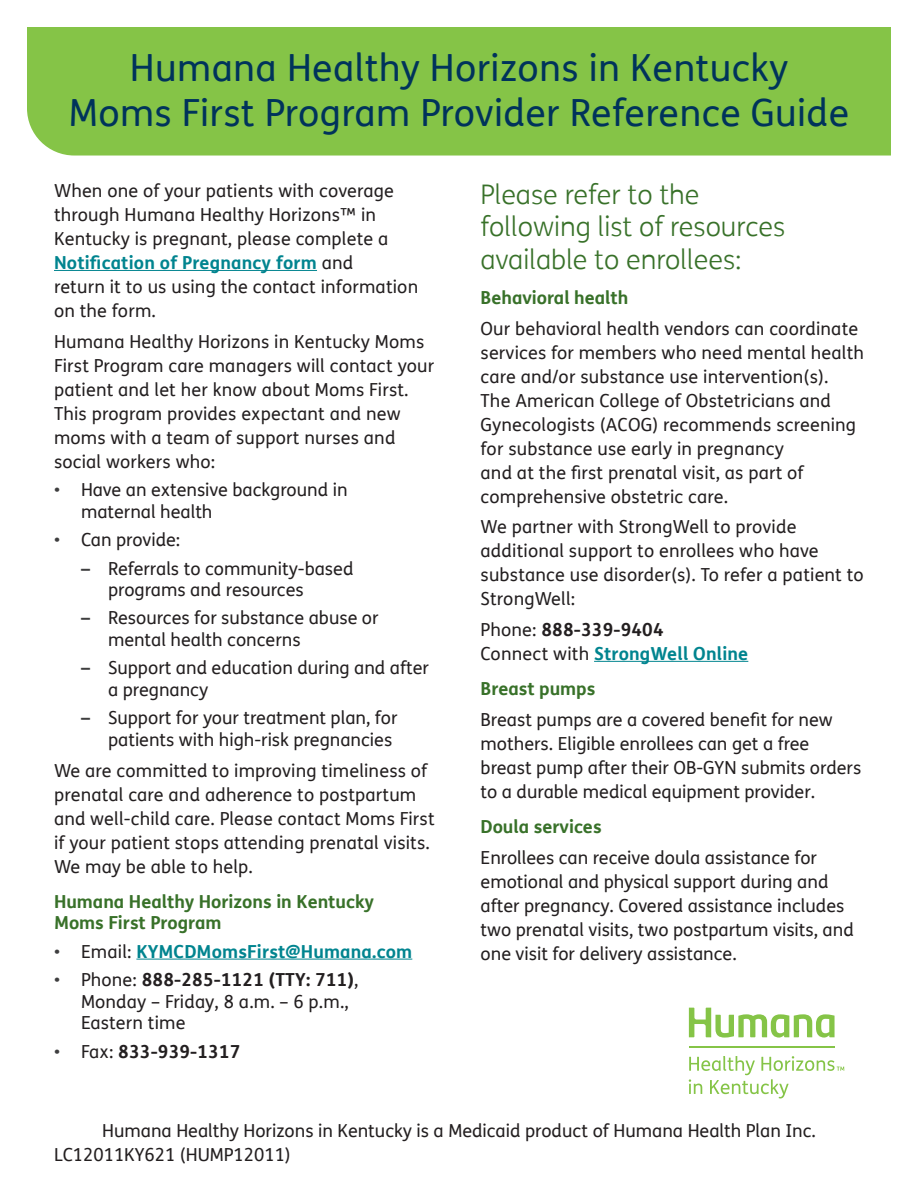
<style>
.page{position:relative;width:918px;height:1188px;background:#fff}
.page>*{position:absolute;margin:0;border:0;box-sizing:border-box;transform-origin:0 0}
.Headers{font:37.5px/45px "FS Humana";letter-spacing:.01em;color:#00335b;text-align:center}
.Subheader{font:300 27px/32.4px "FS Humana";color:#387129}
.P1{font:18px/24px "FS Humana";letter-spacing:.005em;color:#231f20}
.Subtittle{font:700 18px/21.6px "FS Humana";color:#387129}
.P1-2{font:700 18px "FS Humana";letter-spacing:.01em;color:#00848f}
.P1-3{font:700 18px "FS Humana";letter-spacing:.01em;color:#231f20}
.s1{font-weight:700;color:#00848f}
.s2{color:#3e3e3f}
.s3{font-weight:700;color:#3e3e3f}
.s4{font-weight:400;color:#3e3e3f}
.s5{font-weight:400;color:#231f20}
.s6{font-weight:700}
.s7{font-weight:400}
</style>
<div class="page">
<div style="left:27px;top:27px;width:864px;height:129px;background:#85c447"></div>
<hr style="left:54px;top:270px;width:263px;height:1px;background:#00848f">
<hr style="left:136px;top:959px;width:276px;height:1px;background:#00848f">
<hr style="left:594px;top:661px;width:154px;height:1px;background:#00848f">
<svg style="left:689px;top:1008px;width:146px;height:30px"></svg>
<hr style="left:689px;top:1047px;width:146px;height:1px;background:#85c447">
<svg style="left:689px;top:1056px;width:155px;height:42px"></svg>
<p class="Headers" style="left:69px;top:44px;width:782px">Humana Healthy Horizons in Kentucky<br>Moms First Program Provider Reference Guide</p>
<p class="P1" style="left:54px;top:178px;width:366px">When one of your patients with coverage through Humana Healthy Horizons™ in Kentucky is pregnant, please complete a <span class="s1">Notification of Pregnancy form</span> and<br>return it to us using the contact information on the form.</p>
<p class="P1" style="left:54px;top:329px;width:382px">Humana Healthy Horizons in Kentucky Moms First Program care managers will contact your patient and let her know about Moms First.<br>This program provides expectant and new moms with a team of support nurses and social workers who:</p>
<p class="P1" style="left:81px;top:479px;width:268px;line-height:21.6px;text-indent:-27px"><span class="s2">•</span> Have an extensive background in maternal health</p>
<p class="P1" style="left:54px;top:527px;width:128px"><span class="s2">•</span> Can provide:</p>
<p class="P1" style="left:108px;top:557px;width:247px;line-height:21.6px;text-indent:-27px"><span class="s3">–</span> Referrals to community-based programs and resources</p>
<p class="P1" style="left:108px;top:607px;width:272px;line-height:21.6px;text-indent:-27px"><span class="s3">–</span> Resources for substance abuse or mental health concerns</p>
<p class="P1" style="left:108px;top:657px;width:322px;line-height:21.6px;text-indent:-27px"><span class="s3">–</span> Support and education during and after a pregnancy</p>
<p class="P1" style="left:81px;top:707px;width:318px;line-height:21.6px;text-align:right"><span class="s3">–</span> Support for your treatment plan, for patients with high-risk pregnancies</p>
<p class="P1" style="left:54px;top:758px;width:382px">We are committed to improving timeliness of prenatal care and adherence to postpartum and well-child care. Please contact Moms First if your patient stops attending prenatal visits.<br>We may be able to help.</p>
<p class="Subtittle" style="left:54px;top:890px;width:322px">Humana Healthy Horizons in Kentucky<br>Moms First Program</p>
<p class="P1-2" style="left:54px;top:937px;width:360px"><span class="s4">•</span> <span class="s5">Email:</span> KYMCDMomsFirst@Humana.com</p>
<p class="P1" style="left:81px;top:969px;width:279px;line-height:21.6px;text-indent:-27px"><span class="s2">•</span> Phone: <span class="s6">888-285-1121 (TTY: 711)</span>,<br>Monday – Friday, 8 a.m. – 6 p.m.,<br>Eastern time</p>
<p class="P1-3" style="left:54px;top:1037px;width:188px"><span class="s4">•</span> <span class="s7">Fax:</span> 833-939-1317</p>
<p class="Subheader" style="left:481px;top:177px;width:306px">Please refer to the following list of resources available to enrollees:</p>
<p class="Subtittle" style="left:481px;top:286px;width:149px">Behavioral health</p>
<p class="P1" style="left:481px;top:316px;width:385px">Our behavioral health vendors can coordinate services for members who need mental health care and/or substance use intervention(s).<br>The American College of Obstetricians and Gynecologists (ACOG) recommends screening for substance use early in pregnancy<br>and at the first prenatal visit, as part of comprehensive obstetric care.</p>
<p class="P1" style="left:481px;top:515px;width:385px">We partner with StrongWell to provide additional support to enrollees who have substance use disorder(s). To refer a patient to StrongWell:</p>
<p class="P1-3" style="left:481px;top:616px;width:185px"><span class="s7">Phone:</span> 888-339-9404</p>
<p class="P1-2" style="left:481px;top:640px;width:269px"><span class="s5">Connect with</span> StrongWell Online</p>
<p class="Subtittle" style="left:481px;top:677px;width:116px">Breast pumps</p>
<p class="P1" style="left:481px;top:707px;width:382px">Breast pumps are a covered benefit for new mothers. Eligible enrollees can get a free breast pump after their OB-GYN submits orders to a durable medical equipment provider.</p>
<p class="Subtittle" style="left:481px;top:815px;width:123px">Doula services</p>
<p class="P1" style="left:481px;top:845px;width:375px">Enrollees can receive doula assistance for emotional and physical support during and after pregnancy. Covered assistance includes two prenatal visits, two postpartum visits, and one visit for delivery assistance.</p>
<p class="P1" style="left:102px;top:1118px;width:715px">Humana Healthy Horizons in Kentucky is a Medicaid product of Humana Health Plan Inc.</p>
<p class="P1" style="left:54px;top:1142px;width:238px">LC12011KY621 (HUMP12011)</p>
</div>
